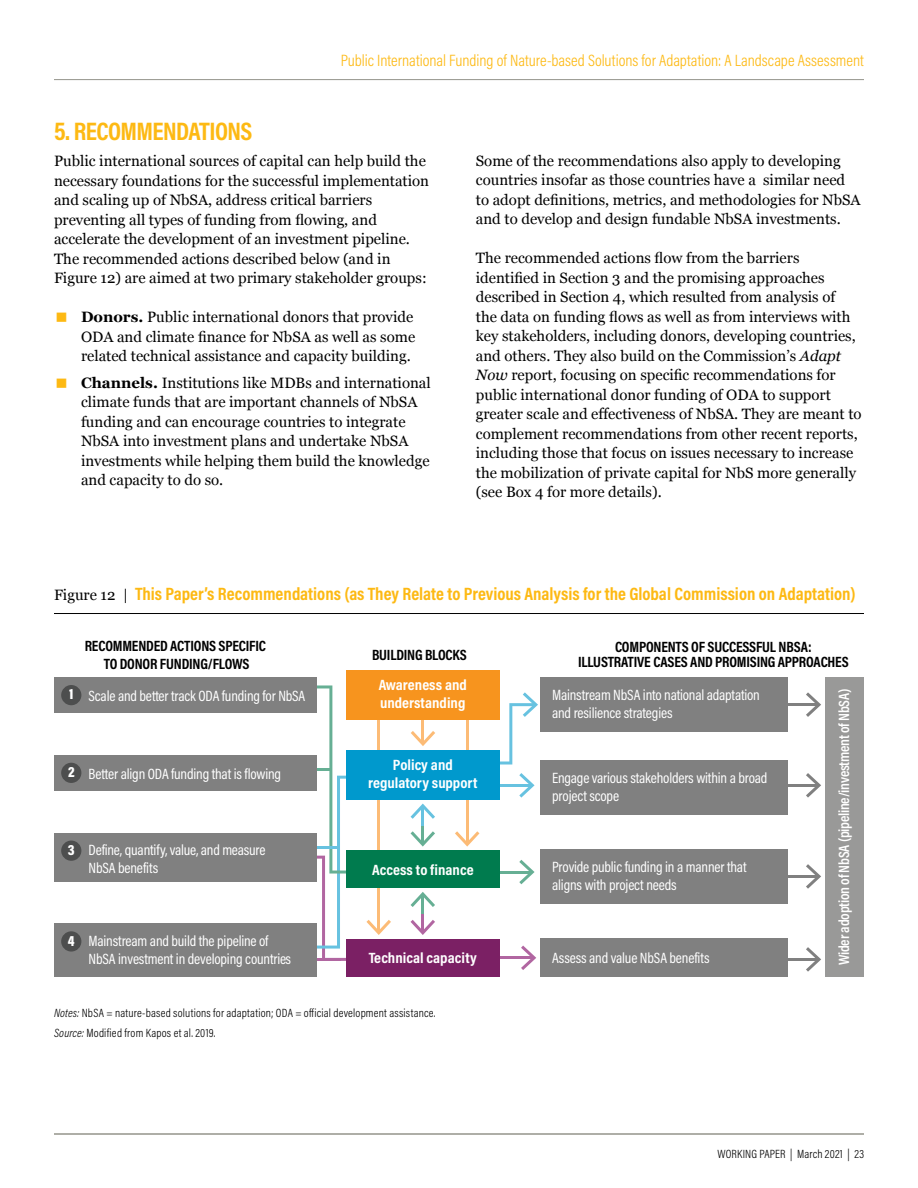
<style>
.page{position:relative;width:918px;height:1188px;background:#fff}
.page>*{position:absolute;margin:0;border:0;box-sizing:border-box;transform-origin:0 0}
.t1{font:700 25.5px "Acumin Pro Cond";letter-spacing:-.025em;color:#fdb913}
.t2{font:700 18px "Acumin Pro Cond";color:#fdb913}
.t3{font:300 16.5px "Acumin Pro Cond";color:#fdb913}
.t4{font:15px/19.5px "Georgia";color:#000}
.t5{font:15px/18px "Acumin Pro Cond";letter-spacing:-.01em;color:#fff}
.t6{font:700 15px/18px "Acumin Pro Cond";letter-spacing:-.01em;color:#000;text-align:center}
.t7{font:700 15px/18px "Acumin Pro Cond";color:#fff;scale:1.06 1}
.t8{font:600 15px "Acumin Pro Cond";letter-spacing:-.02em;color:#fff}
.t9{font:900 15px "Acumin Pro Cond";color:#fff}
.t10{font:300 12px/20.4px "Acumin Pro Cond";letter-spacing:.015em;color:#000}
.s1{font-size:42px;color:#fdb913}
.s2{font-weight:700}
.s3{font-style:italic}
.s4{font-family:"Georgia";font-weight:400;font-size:15px;color:#000}
.s5{font-weight:900}
</style>
<div class="page">
<hr style="left:54px;top:79px;width:810px;height:1px;background:#94948b">
<hr style="left:54px;top:1134px;width:810px;height:1px;background:#94948b">
<hr style="left:54px;top:613px;width:810px;height:1px;background:#000">
<svg style="left:310px;top:685px;width:36px;height:276px"></svg>
<hr style="left:314px;top:768px;width:17px;height:3px;background:#66af94">
<div style="left:826px;top:677px;width:38px;height:300px;background:#999998"></div>
<hr style="left:487px;top:784px;width:44px;height:3px;background:#67c2e0">
<svg style="left:519px;top:773px;width:16px;height:25px"></svg>
<hr style="left:774px;top:703px;width:44px;height:3px;background:#808080">
<svg style="left:806px;top:692px;width:15px;height:25px"></svg>
<hr style="left:774px;top:784px;width:44px;height:3px;background:#808080">
<svg style="left:806px;top:773px;width:15px;height:25px"></svg>
<hr style="left:774px;top:875px;width:44px;height:3px;background:#808080">
<svg style="left:806px;top:864px;width:15px;height:25px"></svg>
<hr style="left:774px;top:958px;width:44px;height:3px;background:#808080">
<svg style="left:806px;top:947px;width:15px;height:25px"></svg>
<hr style="left:487px;top:871px;width:44px;height:3px;background:#66af94">
<svg style="left:519px;top:860px;width:16px;height:24px"></svg>
<hr style="left:489px;top:956px;width:44px;height:3px;background:#b166a1">
<svg style="left:521px;top:946px;width:15px;height:24px"></svg>
<svg style="left:499px;top:692px;width:39px;height:73px"></svg>
<hr style="left:421px;top:710px;width:3px;height:33px;background:#fcbb76">
<svg style="left:411px;top:731px;width:24px;height:15px"></svg>
<hr style="left:377px;top:710px;width:3px;height:222px;background:#fcbb76">
<svg style="left:366px;top:920px;width:25px;height:15px"></svg>
<hr style="left:466px;top:710px;width:3px;height:133px;background:#fcbb76">
<svg style="left:455px;top:831px;width:24px;height:16px"></svg>
<hr style="left:421px;top:825px;width:3px;height:18px;background:#66af94">
<svg style="left:411px;top:831px;width:24px;height:16px"></svg>
<hr style="left:421px;top:807px;width:3px;height:18px;background:#67c2e0">
<svg style="left:411px;top:804px;width:24px;height:15px"></svg>
<hr style="left:421px;top:913px;width:3px;height:19px;background:#b166a1">
<svg style="left:411px;top:920px;width:24px;height:15px"></svg>
<hr style="left:421px;top:895px;width:3px;height:18px;background:#66af94">
<svg style="left:411px;top:892px;width:24px;height:15px"></svg>
<div style="left:346px;top:671px;width:153px;height:49px;background:#f7941e"></div>
<div style="left:346px;top:750px;width:153px;height:50px;background:#0099cd"></div>
<div style="left:346px;top:850px;width:153px;height:38px;background:#007b4e"></div>
<div style="left:346px;top:939px;width:153px;height:38px;background:#7b2064"></div>
<div style="left:540px;top:678px;width:248px;height:54px;background:#808080"></div>
<div style="left:540px;top:760px;width:248px;height:54px;background:#808080"></div>
<div style="left:540px;top:849px;width:248px;height:55px;background:#808080"></div>
<div style="left:540px;top:939px;width:248px;height:38px;background:#808080"></div>
<div style="left:54px;top:678px;width:262px;height:35px;background:#808080"></div>
<div style="left:61px;top:685px;width:20px;height:20px;background:#4d4e4e;border-radius:50%"></div>
<div style="left:54px;top:755px;width:262px;height:36px;background:#808080"></div>
<div style="left:61px;top:763px;width:20px;height:20px;background:#4d4e4e;border-radius:50%"></div>
<hr style="left:310px;top:846px;width:29px;height:3px;background:#67c2e0">
<div style="left:54px;top:833px;width:262px;height:49px;background:#808080"></div>
<div style="left:61px;top:841px;width:20px;height:20px;background:#4d4e4e;border-radius:50%"></div>
<hr style="left:307px;top:958px;width:34px;height:3px;background:#b166a1">
<div style="left:54px;top:924px;width:262px;height:53px;background:#808080"></div>
<div style="left:61px;top:931px;width:20px;height:21px;background:#4d4e4e;border-radius:50%"></div>
<p class="t3" style="left:341px;top:50px;width:525px">Public International Funding of Nature-based Solutions for Adaptation: A Landscape Assessment</p>
<h1 class="t1" style="left:54px;top:115px;width:200px">5. RECOMMENDATIONS</h1>
<p class="t4" style="left:54px;top:151px;width:377px">Public international sources of capital can help build the necessary foundations for the successful implementation and scaling up of NbSA, address critical barriers preventing all types of funding from flowing, and accelerate the development of an investment pipeline.<br>The recommended actions described below (and in Figure 12) are aimed at two primary stakeholder groups:</p>
<p class="t4" style="left:81px;top:307px;width:336px;text-indent:-27px"><span class="s1">▪</span> <span class="s2">Donors.</span> Public international donors that provide<br>ODA and climate finance for NbSA as well as some related technical assistance and capacity building.</p>
<p class="t4" style="left:81px;top:372px;width:351px;text-indent:-27px"><span class="s1">▪</span> <span class="s2">Channels.</span> Institutions like MDBs and international climate funds that are important channels of NbSA funding and can encourage countries to integrate NbSA into investment plans and undertake NbSA investments while helping them build the knowledge and capacity to do so.</p>
<p class="t4" style="left:476px;top:150px;width:386px">Some of the recommendations also apply to developing countries insofar as those countries have a similar need to adopt definitions, metrics, and methodologies for NbSA and to develop and design fundable NbSA investments.</p>
<p class="t4" style="left:476px;top:248px;width:387px">The recommended actions flow from the barriers identified in Section 3 and the promising approaches described in Section 4, which resulted from analysis of<br>the data on funding flows as well as from interviews with key stakeholders, including donors, developing countries, and others. They also build on the Commission’s <span class="s3">Adapt Now</span> report, focusing on specific recommendations for public international donor funding of ODA to support greater scale and effectiveness of NbSA. They are meant to complement recommendations from other recent reports, including those that focus on issues necessary to increase the mobilization of private capital for NbS more generally (see Box 4 for more details).</p>
<p class="t2" style="left:54px;top:582px;width:803px"><span class="s4">Figure 12 |</span> This Paper’s Recommendations (as They Relate to Previous Analysis for the Global Commission on Adaptation)</p>
<p class="t6" style="left:85px;top:636px;width:183px">RECOMMENDED ACTIONS SPECIFIC<br>TO DONOR FUNDING/FLOWS</p>
<p class="t6" style="left:578px;top:639px;width:272px;line-height:15px">COMPONENTS OF SUCCESSFUL NBSA:<br>ILLUSTRATIVE CASES AND PROMISING APPROACHES</p>
<p class="t6" style="left:372px;top:646px;width:96px">BUILDING BLOCKS</p>
<p class="t5" style="left:69px;top:687px;width:238px"><span class="s5">1</span> Scale and better track ODA funding for NbSA</p>
<p class="t5" style="left:68px;top:764px;width:215px"><span class="s5">2</span> Better align ODA funding that is flowing</p>
<p class="t9" style="left:68px;top:840px;width:8px">3</p>
<p class="t5" style="left:89px;top:840px;width:179px">Define, quantify, value, and measure<br>NbSA benefits</p>
<p class="t9" style="left:68px;top:931px;width:8px">4</p>
<p class="t5" style="left:89px;top:931px;width:204px">Mainstream and build the pipeline of<br>NbSA investment in developing countries</p>
<p class="t7" style="left:379px;top:676px;width:85px">Awareness and understanding</p>
<p class="t7" style="left:368px;top:755px;width:104px;text-align:center">Policy and regulatory support</p>
<p class="t7" style="left:372px;top:860px;width:97px">Access to finance</p>
<p class="t7" style="left:369px;top:948px;width:103px">Technical capacity</p>
<p class="t10" style="left:54px;top:1002px;width:383px"><span class="s3">Notes:</span> NbSA = nature-based solutions for adaptation; ODA = official development assistance.<br><span class="s3">Source:</span> Modified from Kapos et al. 2019.</p>
<p class="t5" style="left:552px;top:686px;width:209px">Mainstream NbSA into national adaptation and resilience strategies</p>
<p class="t5" style="left:552px;top:768px;width:217px">Engage various stakeholders within a broad project scope</p>
<p class="t5" style="left:552px;top:858px;width:196px">Provide public funding in a manner that aligns with project needs</p>
<p class="t5" style="left:552px;top:949px;width:159px">Assess and value NbSA benefits</p>
<p class="t8" style="left:834px;top:965px;width:278px;rotate:-90deg">Wider adoption of NbSA (pipeline/investment of NbSA)</p>
<p class="t10" style="left:717px;top:1144px;width:148px">WORKING PAPER | March 2021 | 23</p>
</div>
